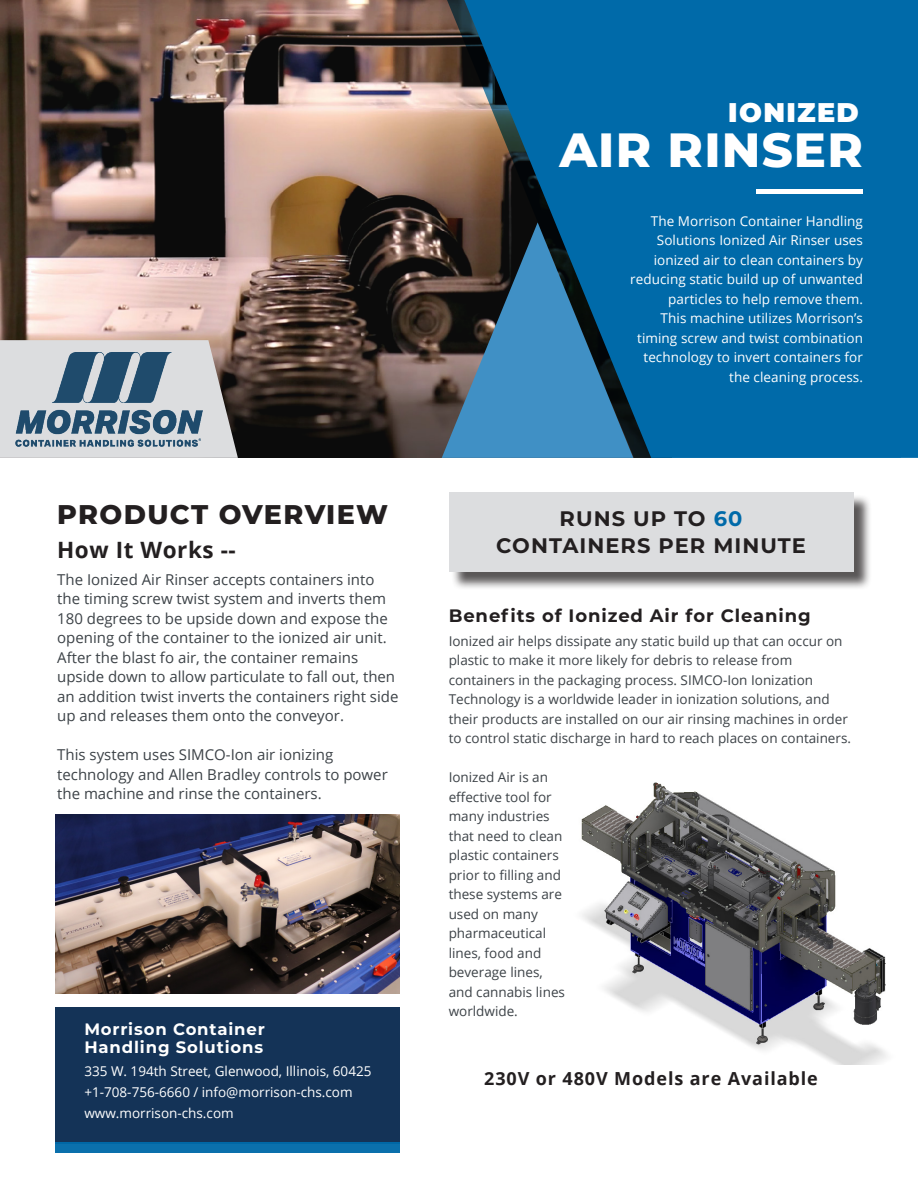
<style>
.page{position:relative;width:918px;height:1188px;background:#fff}
.page>*{position:absolute;margin:0;border:0;box-sizing:border-box;transform-origin:0 0}
.B_R_48_48_25{font:800 48px "Montserrat";letter-spacing:.025em;color:#fff}
.Bebas_Kai_Reg_Siz_24{font:800 27px "Montserrat";letter-spacing:.05em;color:#231f20}
.Op_Sa__Bo_Si_18_Tra{font:900 27px "Montserrat";letter-spacing:.05em;color:#fff}
.Op_Sa_Bol_Siz_15_Tra{font:700 22.5px "Open Sans";letter-spacing:.025em;color:#231f20}
.Bebas_Kai_Regu_Siz_1{font:700 21px "Montserrat";letter-spacing:.05em;color:#231f20}
.Op_Siz_12_Lea_16_Tra{font:700 18px "Montserrat";letter-spacing:.05em;color:#231f20}
.Op_Siz_12_Lea_16_Tra-2{font:700 18px "Open Sans";letter-spacing:.05em;color:#231f20}
.Op_Siz_12_Lea_16_Tra-3{font:700 16.5px/18px "Montserrat";letter-spacing:.05em;color:#fff}
.Op_Sa_Reg_Siz_9_Lea{font:15px/19.5px "Open Sans";color:#3c4247}
.Op_Sa_Reg_Siz_9_Lea-2{font:13.5px/19.5px "Open Sans";color:#3c4247}
.O_R_9_13_5{font:13.5px/19.5px "Open Sans";letter-spacing:.005em;color:#fff;text-align:right}
.Op_Sa_Reg_Siz_9_Lea-3{font:13.5px "Open Sans";color:#fff}
.s1{color:#006aa9}
</style>
<div class="page">
<img style="left:0;top:0;width:442px;height:458px">
<svg style="left:442px;top:0;width:22px;height:222px;background:#876a59"></svg>
<div style="left:451px;top:494px;width:421px;height:96px;background:#231f20;opacity:.75"></div>
<div style="left:449px;top:492px;width:404px;height:80px;background:#dcdddf"></div>
<div style="left:464px;top:0;width:454px;height:458px;background:#006aa9"></div>
<div style="left:756px;top:189px;width:107px;height:5px;background:#fff"></div>
<svg style="left:0;top:340px;width:238px;height:118px;background:#c3c1c2"></svg>
<div style="left:55px;top:1007px;width:345px;height:137px;background:#143357"></div>
<div style="left:55px;top:1143px;width:345px;height:10px;background:#0b70ac"></div>
<svg style="left:442px;top:222px;width:191px;height:236px;background:#2f6689"></svg>
<img style="left:16px;top:353px;width:187px;height:94px">
<img style="left:581px;top:783px;width:306px;height:282px">
<img style="left:55px;top:815px;width:345px;height:179px">
<p class="Bebas_Kai_Reg_Siz_24" style="left:57px;top:495px;width:332px">PRODUCT OVERVIEW</p>
<p class="Op_Sa_Bol_Siz_15_Tra" style="left:57px;top:534px;width:180px">How It Works --</p>
<p class="Op_Sa_Reg_Siz_9_Lea" style="left:57px;top:569px;width:332px">The Ionized Air Rinser accepts containers into the timing screw twist system and inverts them 180 degrees to be upside down and expose the opening of the container to the ionized air unit.<br>After the blast fo air, the container remains</p>
<p class="Op_Sa_Reg_Siz_9_Lea" style="left:57px;top:667px;width:343px">upside down to allow particulate to fall out, then an addition twist inverts the containers right side up and releases them onto the conveyor.</p>
<p class="Op_Sa_Reg_Siz_9_Lea" style="left:57px;top:745px;width:278px">This system uses SIMCO-Ion air ionizing</p>
<p class="Op_Sa_Reg_Siz_9_Lea" style="left:57px;top:764px;width:332px">technology and Allen Bradley controls to power the machine and rinse the containers.</p>
<p class="Op_Siz_12_Lea_16_Tra-3" style="left:84px;top:1019px;width:182px">Morrison Container<br>Handling Solutions</p>
<p class="Op_Sa_Reg_Siz_9_Lea-3" style="left:84px;top:1062px;width:289px">335 W. 194th Street, Glenwood, Illinois, 60425</p>
<p class="Op_Sa_Reg_Siz_9_Lea-3" style="left:84px;top:1083px;width:270px">+1-708-756-6660 / info@morrison-chs.com</p>
<p class="Op_Sa_Reg_Siz_9_Lea-3" style="left:84px;top:1103px;width:151px">www.morrison-chs.com</p>
<p class="Op_Sa__Bo_Si_18_Tra" style="left:728px;top:93px;width:132px">IONIZED</p>
<p class="B_R_48_48_25" style="left:559px;top:115px;width:305px">AIR RINSER</p>
<p class="O_R_9_13_5" style="left:651px;top:211px;width:214px">The Morrison Container Handling</p>
<p class="O_R_9_13_5" style="left:657px;top:230px;width:208px">Solutions Ionized Air Rinser uses</p>
<p class="O_R_9_13_5" style="left:654px;top:250px;width:211px">ionized air to clean containers by</p>
<p class="O_R_9_13_5" style="left:630px;top:269px;width:234px">reducing static build up of unwanted particles to help remove them.</p>
<p class="O_R_9_13_5" style="left:637px;top:308px;width:227px">This machine utilizes Morrison’s timing screw and twist combination technology to invert containers for the cleaning process.</p>
<p class="Bebas_Kai_Regu_Siz_1" style="left:560px;top:503px;width:184px">RUNS UP TO <span class="s1">60</span></p>
<p class="Bebas_Kai_Regu_Siz_1" style="left:496px;top:530px;width:311px">CONTAINERS PER MINUTE</p>
<p class="Op_Siz_12_Lea_16_Tra" style="left:449px;top:603px;width:364px">Benefits of Ionized Air for Cleaning</p>
<p class="Op_Sa_Reg_Siz_9_Lea-2" style="left:449px;top:631px;width:395px">Ionized air helps dissipate any static build up that can occur on plastic to make it more likely for debris to release from</p>
<p class="Op_Sa_Reg_Siz_9_Lea-2" style="left:449px;top:670px;width:366px">containers in the packaging process. SIMCO-Ion Ionization</p>
<p class="Op_Sa_Reg_Siz_9_Lea-2" style="left:449px;top:689px;width:404px">Technology is a worldwide leader in ionization solutions, and their products are installed on our air rinsing machines in order to control static discharge in hard to reach places on containers.</p>
<p class="Op_Sa_Reg_Siz_9_Lea-2" style="left:449px;top:767px;width:101px">Ionized Air is an</p>
<p class="Op_Sa_Reg_Siz_9_Lea-2" style="left:449px;top:787px;width:115px">effective tool for many industries that need to clean</p>
<p class="Op_Sa_Reg_Siz_9_Lea-2" style="left:449px;top:845px;width:118px">plastic containers prior to filling and these systems are used on many pharmaceutical lines, food and beverage lines, and cannabis lines</p>
<p class="Op_Sa_Reg_Siz_9_Lea-2" style="left:449px;top:1001px;width:71px">worldwide.</p>
<p class="Op_Siz_12_Lea_16_Tra-2" style="left:484px;top:1066px;width:335px">230V or 480V Models are Available</p>
</div>
